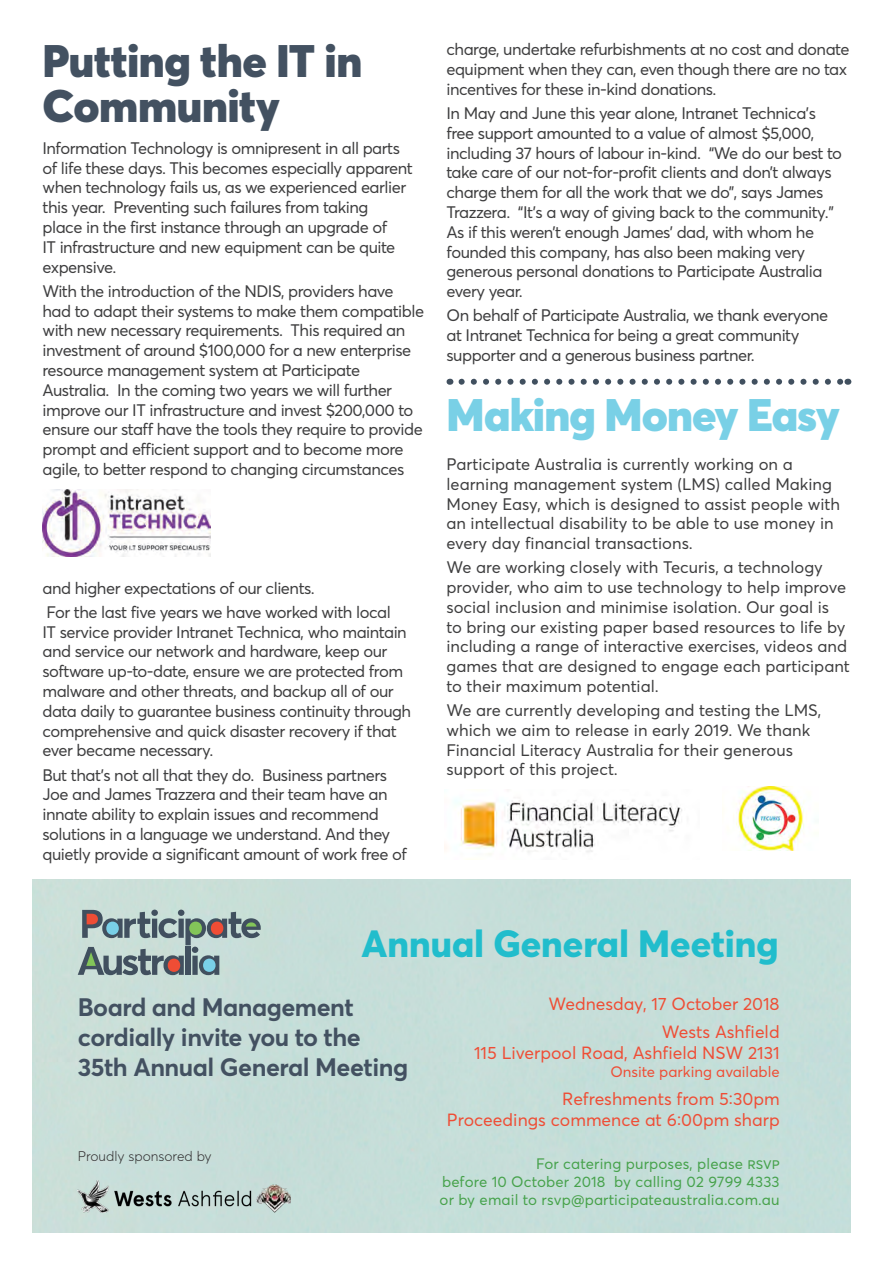
<style>
.page{position:relative;width:893px;height:1263px;background:#fff}
.page>*{position:absolute;margin:0;border:0;box-sizing:border-box;transform-origin:0 0}
.Subhead_ORANGE{font:900 45px/45px "Averta";letter-spacing:-.01em;color:#435161}
.Subhead_BLUE{font:900 45px "Averta";letter-spacing:-.02em;color:#79d0e6}
.t1{font:800 37.5px "Averta";color:#21bdcc}
.t2{font:700 24.9px/30px "Averta";letter-spacing:-.02em;color:#435161}
.t3{font:17.55px "Averta";color:#ef4d35}
.t4{font:16.5px/19.8px "Averta";letter-spacing:-.03em;color:#3e3e3f}
.t5{font:16.5px/19.8px "Averta";color:#3e3e3f}
.t6{font:15px "Averta";letter-spacing:.01em;color:#47a24c}
.t7{font:15px "Averta";letter-spacing:.01em;color:#47a249}
.t8{font:15px "Averta";color:#ef4d35}
.t9{font:300 13.8px "Averta";color:#312f30}
.s1{color:#47a24c}
</style>
<div class="page">
<svg style="left:462px;top:379px;width:379px;height:6px"></svg>
<svg style="left:78px;top:909px;width:183px;height:66px;background:#9aa9a8"></svg>
<div style="left:203px;top:958px;width:13px;height:14px;background:#79d0e8;border-radius:50%"></div>
<img style="left:78px;top:1180px;width:213px;height:32px">
<img style="left:43px;top:489px;width:168px;height:67px">
<img style="left:733px;top:786px;width:71px;height:64px">
<img style="left:445px;top:799px;width:237px;height:61px">
<p class="Subhead_ORANGE" style="left:43px;top:38px;width:321px">Putting the IT in<br>Community</p>
<p class="t4" style="left:43px;top:138px;width:372px">Information Technology is omnipresent in all parts of life these days. This becomes especially apparent when technology fails us, as we experienced earlier this year. Preventing such failures from taking<br>place in the first instance through an upgrade of<br>IT infrastructure and new equipment can be quite expensive.</p>
<p class="t4" style="left:43px;top:281px;width:383px">With the introduction of the NDIS, providers have had to adapt their systems to make them compatible with new necessary requirements. This required an investment of around $100,000 for a new enterprise resource management system at Participate Australia. In the coming two years we will further improve our IT infrastructure and invest $200,000 to ensure our staff have the tools they require to provide prompt and efficient support and to become more agile, to better respond to changing circumstances</p>
<p class="t4" style="left:43px;top:578px;width:274px">and higher expectations of our clients.</p>
<p class="t4" style="left:43px;top:602px;width:370px">For the last five years we have worked with local<br>IT service provider Intranet Technica, who maintain and service our network and hardware, keep our software up-to-date, ensure we are protected from malware and other threats, and backup all of our data daily to guarantee business continuity through comprehensive and quick disaster recovery if that ever became necessary.</p>
<p class="t4" style="left:43px;top:765px;width:366px">But that’s not all that they do. Business partners Joe and James Trazzera and their team have an innate ability to explain issues and recommend solutions in a language we understand. And they quietly provide a significant amount of work free of</p>
<p class="t4" style="left:446px;top:39px;width:404px">charge, undertake refurbishments at no cost and donate equipment when they can, even though there are no tax incentives for these in-kind donations.</p>
<p class="t4" style="left:446px;top:103px;width:397px">In May and June this year alone, Intranet Technica’s free support amounted to a value of almost $5,000, including 37 hours of labour in-kind. “We do our best to take care of our not-for-profit clients and don’t always charge them for all the work that we do”, says James Trazzera. “It’s a way of giving back to the community.” As if this weren’t enough James’ dad, with whom he founded this company, has also been making very generous personal donations to Participate Australia every year.</p>
<p class="t4" style="left:446px;top:305px;width:383px">On behalf of Participate Australia, we thank everyone at Intranet Technica for being a great community supporter and a generous business partner.</p>
<p class="Subhead_BLUE" style="left:446px;top:386px;width:395px">Making Money Easy</p>
<p class="t5" style="left:446px;top:454px;width:395px">Participate Australia is currently working on a learning management system (LMS) called Making Money Easy, which is designed to assist people with an intellectual disability to be able to use money in every day financial transactions.</p>
<p class="t5" style="left:446px;top:557px;width:405px">We are working closely with Tecuris, a technology provider, who aim to use technology to help improve social inclusion and minimise isolation. Our goal is<br>to bring our existing paper based resources to life by including a range of interactive exercises, videos and games that are designed to engage each participant to their maximum potential.</p>
<p class="t5" style="left:446px;top:700px;width:376px">We are currently developing and testing the LMS, which we aim to release in early 2019. We thank Financial Literacy Australia for their generous support of this project.</p>
<p class="t1" style="left:362px;top:919px;width:418px">Annual General Meeting</p>
<p class="t3" style="left:549px;top:993px;width:233px">Wednesday, 17 October 2018</p>
<p class="t3" style="left:662px;top:1021px;width:119px">Wests Ashfield</p>
<p class="t3" style="left:474px;top:1042px;width:307px">115 Liverpool Road, Ashfield NSW 2131</p>
<p class="t8" style="left:610px;top:1063px;width:171px">Onsite parking available</p>
<p class="t3" style="left:562px;top:1088px;width:219px">Refreshments from 5:30pm</p>
<p class="t3" style="left:447px;top:1109px;width:334px">Proceedings commence at 6:00pm sharp</p>
<p class="t6" style="left:536px;top:1154px;width:245px">For catering purposes, please rsvp</p>
<p class="t6" style="left:442px;top:1172px;width:339px">before 10 October 2018 by calling 02 9799 4333</p>
<p class="t7" style="left:440px;top:1190px;width:342px"><span class="s1">or by email to</span> rsvp@participateaustralia.com.au</p>
<p class="t2" style="left:78px;top:992px;width:285px">Board and Management cordially invite you to the</p>
<p class="t2" style="left:78px;top:1052px;width:332px">35th Annual General Meeting</p>
<p class="t9" style="left:78px;top:1147px;width:136px">Proudly sponsored by</p>
</div>
